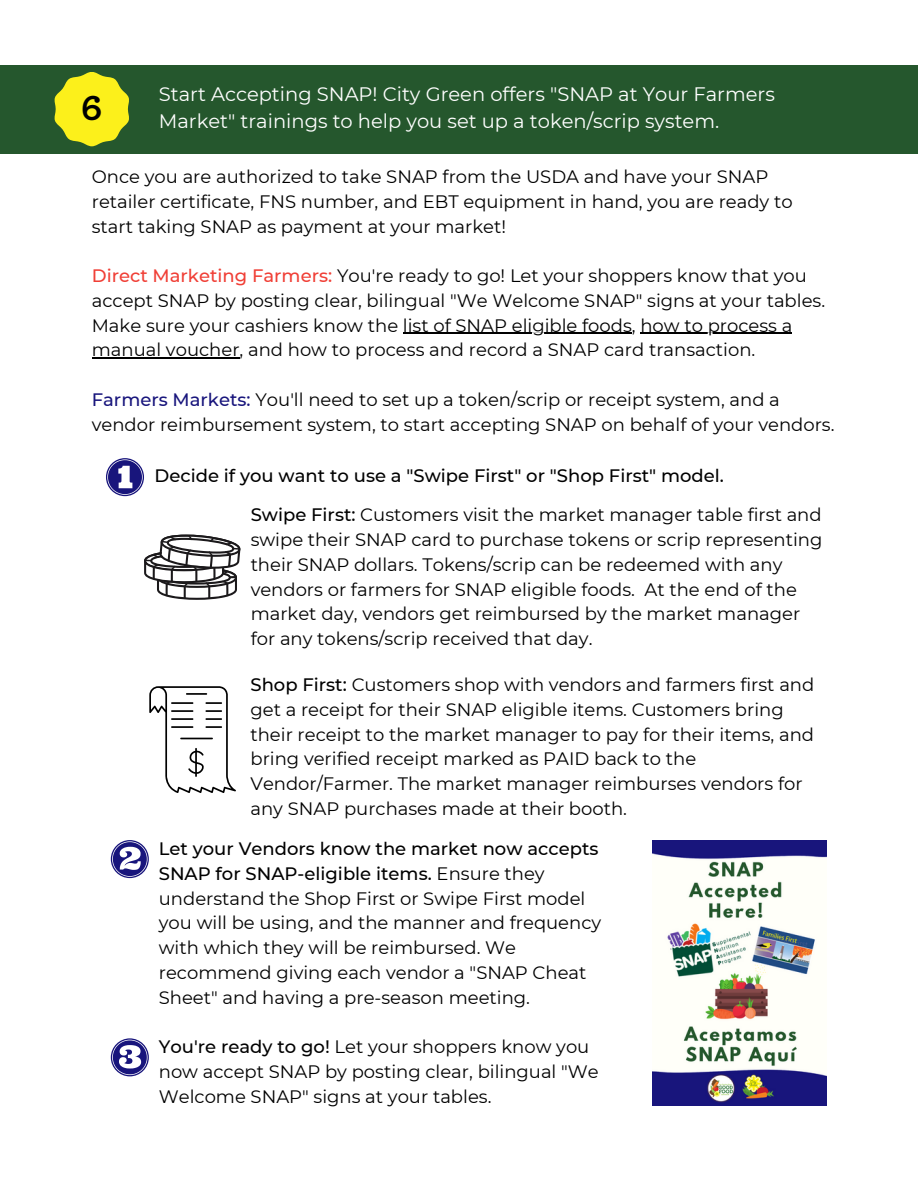
<style>
.page{position:relative;width:918px;height:1188px;background:#fff}
.page>*{position:absolute;margin:0;border:0;box-sizing:border-box;transform-origin:0 0}
.t1{font:700 37.5px "Archer";color:#000}
.t2{font:19.5px/27px "Montserrat";color:#fff}
.t3{font:18px/24.8px "Montserrat";color:#000}
.t4{font:500 18px "Montserrat";color:#000}
.s1{font-weight:500;color:#f03f36}
.s2{font-weight:500;color:#18157c}
.s3{font-weight:500}
</style>
<div class="page">
<div style="left:0;top:65px;width:918px;height:88px;background:#25572d"></div>
<svg style="left:54px;top:72px;width:75px;height:74px"></svg>
<svg style="left:106px;top:458px;width:38px;height:38px"></svg>
<svg style="left:111px;top:840px;width:38px;height:38px"></svg>
<svg style="left:111px;top:1038px;width:38px;height:38px"></svg>
<svg style="left:149px;top:686px;width:87px;height:107px"></svg>
<svg style="left:144px;top:535px;width:97px;height:65px"></svg>
<img style="left:652px;top:840px;width:174px;height:266px">
<hr style="left:403px;top:333px;width:229px;height:1px;background:#000">
<hr style="left:640px;top:333px;width:152px;height:1px;background:#000">
<hr style="left:92px;top:358px;width:148px;height:1px;background:#000">
<h1 class="t1" style="left:81px;top:90px;width:23px">6</h1>
<p class="t2" style="left:159px;top:81px;width:618px">Start Accepting SNAP! City Green offers "SNAP at Your Farmers<br>Market" trainings to help you set up a token/scrip system.</p>
<p class="t3" style="left:92px;top:164px;width:702px">Once you are authorized to take SNAP from the USDA and have your SNAP retailer certificate, FNS number, and EBT equipment in hand, you are ready to start taking SNAP as payment at your market!</p>
<p class="t3" style="left:92px;top:263px;width:735px"><span class="s1">Direct Marketing Farmers:</span> You're ready to go! Let your shoppers know that you accept SNAP by posting clear, bilingual "We Welcome SNAP" signs at your tables.<br>Make sure your cashiers know the list of SNAP eligible foods, how to process a manual voucher, and how to process and record a SNAP card transaction.</p>
<p class="t3" style="left:92px;top:387px;width:744px"><span class="s2">Farmers Markets:</span> You'll need to set up a token/scrip or receipt system, and a vendor reimbursement system, to start accepting SNAP on behalf of your vendors.</p>
<p class="t4" style="left:155px;top:464px;width:571px">Decide if you want to use a "Swipe First" or "Shop First" model.</p>
<p class="t3" style="left:251px;top:503px;width:573px"><span class="s3">Swipe First:</span> Customers visit the market manager table first and swipe their SNAP card to purchase tokens or scrip representing their SNAP dollars. Tokens/scrip can be redeemed with any vendors or farmers for SNAP eligible foods. At the end of the market day, vendors get reimbursed by the market manager for any tokens/scrip received that day.</p>
<p class="t3" style="left:250px;top:672px;width:565px"><span class="s3">Shop First:</span> Customers shop with vendors and farmers first and get a receipt for their SNAP eligible items. Customers bring their receipt to the market manager to pay for their items, and bring verified receipt marked as PAID back to the Vendor/Farmer. The market manager reimburses vendors for any SNAP purchases made at their booth.</p>
<p class="t3" style="left:159px;top:836px;width:444px"><span class="s3">Let your Vendors know the market now accepts SNAP for SNAP-eligible items.</span> Ensure they understand the Shop First or Swipe First model you will be using, and the manner and frequency with which they will be reimbursed. We recommend giving each vendor a "SNAP Cheat Sheet" and having a pre-season meeting.</p>
<p class="t3" style="left:159px;top:1035px;width:441px"><span class="s3">You're ready to go!</span> Let your shoppers know you now accept SNAP by posting clear, bilingual "We<br>Welcome SNAP" signs at your tables.</p>
</div>
